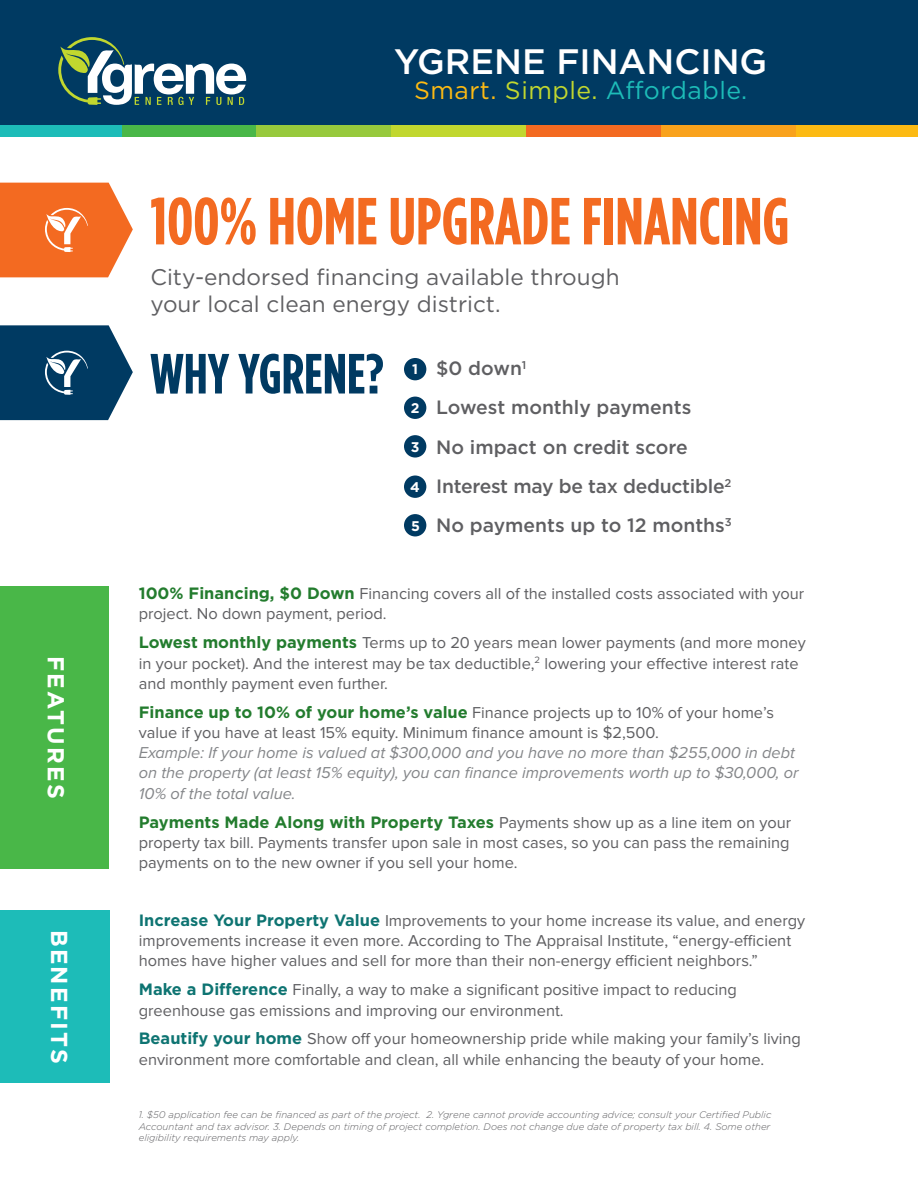
<style>
.page{position:relative;width:918px;height:1188px;background:#fff}
.page>*{position:absolute;margin:0;border:0;box-sizing:border-box;transform-origin:0 0}
.t1{font:700 condensed 66.45px "Gotham HTF";color:#f36a21}
.t2{font:700 condensed 56.55px "Gotham HTF";color:#003a62}
.t3{font:500 35.25px "Gotham";color:#fff}
.t4{font:24.75px "Gotham";letter-spacing:.02em;color:#1dbcb8}
.t5{font:700 23.1px "Gotham";letter-spacing:.1em;color:#fff}
.t6{font:22.5px/26.4px "Gotham";color:#5f5f62}
.t7{font:500 19.35px/39.3px "Gotham";color:#5f5f62}
.t8{font:16.35px/20.2px "Proxima Nova";color:#5f5f62}
.t9{font:italic 16.35px/20.2px "Proxima Nova";color:#848689}
.t10{font:700 16.35px "Gotham";color:#237c2e}
.t11{font:700 13.95px "Gotham";color:#fff}
.t12{font:italic 300 9.6px/11.6px "Gotham";color:#5f5f62;text-align:justify}
.s1{color:#fcba13}
.s2{color:#c1d72f}
.s3{font-weight:700;font-size:13.95px;color:#fff}
.s4{font-family:"Gotham";font-weight:700;color:#237c2e}
.s5{font-family:"Proxima Nova";font-weight:400;color:#5f5f62}
.s6{font-family:"Gotham";font-weight:700;color:#0e7472}
</style>
<div class="page">
<div style="left:0;top:0;width:918px;height:129px;background:#003a62"></div>
<div style="left:796px;top:125px;width:122px;height:12px;background:#fcba13"></div>
<div style="left:662px;top:125px;width:134px;height:12px;background:#f9a21c"></div>
<div style="left:526px;top:125px;width:136px;height:12px;background:#f36a21"></div>
<div style="left:392px;top:125px;width:134px;height:12px;background:#c1d72f"></div>
<div style="left:256px;top:125px;width:135px;height:12px;background:#97c93c"></div>
<div style="left:122px;top:125px;width:134px;height:12px;background:#49b748"></div>
<div style="left:0;top:125px;width:121px;height:12px;background:#1dbcb8"></div>
<svg style="left:58px;top:37px;width:188px;height:68px"></svg>
<div style="left:404px;top:514px;width:22px;height:22px;background:#003a62;border-radius:50%"></div>
<div style="left:404px;top:476px;width:22px;height:22px;background:#003a62;border-radius:50%"></div>
<div style="left:404px;top:435px;width:22px;height:23px;background:#003a62;border-radius:50%"></div>
<div style="left:404px;top:397px;width:22px;height:22px;background:#003a62;border-radius:50%"></div>
<div style="left:404px;top:358px;width:22px;height:22px;background:#003a62;border-radius:50%"></div>
<div style="left:0;top:586px;width:108px;height:282px;background:#49b748"></div>
<div style="left:0;top:911px;width:109px;height:172px;background:#1dbcb8"></div>
<svg style="left:0;top:325px;width:133px;height:95px"></svg>
<svg style="left:0;top:183px;width:133px;height:94px"></svg>
<h3 class="t5" style="left:71px;top:656px;width:144px;rotate:90deg">FEATURES</h3>
<h3 class="t5" style="left:75px;top:930px;width:136px;rotate:90deg">BENEFITS</h3>
<h3 class="t3" style="left:394px;top:39px;width:375px">Ygrene financing</h3>
<h3 class="t4" style="left:414px;top:74px;width:335px"><span class="s1">Smart.</span> <span class="s2">Simple.</span> Affordable.</h3>
<h1 class="t1" style="left:150px;top:184px;width:641px">100% HOME UPGRADE FINANCING</h1>
<h3 class="t6" style="left:150px;top:264px;width:471px">City-endorsed financing available through your local clean energy district.</h3>
<h2 class="t2" style="left:150px;top:342px;width:131px">WHY YGRENE</h2>
<h2 class="t2" style="left:366px;top:342px;width:20px">?</h2>
<p class="t7" style="left:436px;top:348px;width:297px;text-indent:-24px"><span class="s3">1</span> $0 down<sup>1<br></sup>Lowest monthly payments<br>No impact on credit score<br>I nterest may be tax deductible<sup>2<br></sup>No payments up to 12 months<sup>3</sup></p>
<p class="t11" style="left:411px;top:399px;width:10px">2</p>
<p class="t11" style="left:411px;top:437px;width:10px">3</p>
<p class="t11" style="left:410px;top:478px;width:11px">4</p>
<p class="t11" style="left:411px;top:516px;width:10px">5</p>
<p class="t8" style="left:139px;top:584px;width:667px"><span class="s4">100% Financing, $0 Down</span> Financing covers all of the installed costs associated with your project. No down payment, period.</p>
<p class="t8" style="left:139px;top:634px;width:669px"><span class="s4">Lowest monthly payments</span> Terms up to 20 years mean lower payments (and more money in your pocket). And the interest may be tax deductible,<sup>2</sup> lowering your effective interest rate and monthly payment even further.</p>
<p class="t8" style="left:139px;top:703px;width:637px"><span class="s4">Finance up to 10% of your home’s value</span> Finance projects up to 10% of your home’s value if you have at least 15% equity. Minimum finance amount is $2,500.</p>
<p class="t9" style="left:139px;top:743px;width:661px">Example: If your home is valued at $300,000 and you have no more than $255,000 in debt on the property (at least 15% equity), you can finance improvements worth up to $30,000, or<br>10% of the total value.</p>
<p class="t10" style="left:139px;top:811px;width:654px">Payments Made Along with Property Taxes <span class="s5">Payments show up as a line item on your</span></p>
<p class="t8" style="left:139px;top:833px;width:652px">property tax bill. Payments transfer upon sale in most cases, so you can pass the remaining payments on to the new owner if you sell your home.</p>
<p class="t8" style="left:139px;top:911px;width:668px"><span class="s6">Increase Your Property Value</span> Improvements to your home increase its value, and energy improvements increase it even more. According to The Appraisal Institute, “energy-efficient homes have higher values and sell for more than their non-energy efficient neighbors.”</p>
<p class="t8" style="left:139px;top:980px;width:600px"><span class="s6">Make a Difference</span> Finally, a way to make a significant positive impact to reducing greenhouse gas emissions and improving our environment.</p>
<p class="t8" style="left:139px;top:1030px;width:664px"><span class="s6">Beautify your home</span> Show off your homeownership pride while making your family’s living environment more comfortable and clean, all while enhancing the beauty of your home.</p>
<p class="t12" style="left:139px;top:1109px;width:634px">1. $50 application fee can be financed as part of the project. 2. Ygrene cannot provide accounting advice; consult your Certified Public Accountant and tax advisor. 3. Depends on timing of project completion. Does not change due date of property tax bill. 4. Some other eligibility requirements may apply.</p>
</div>
